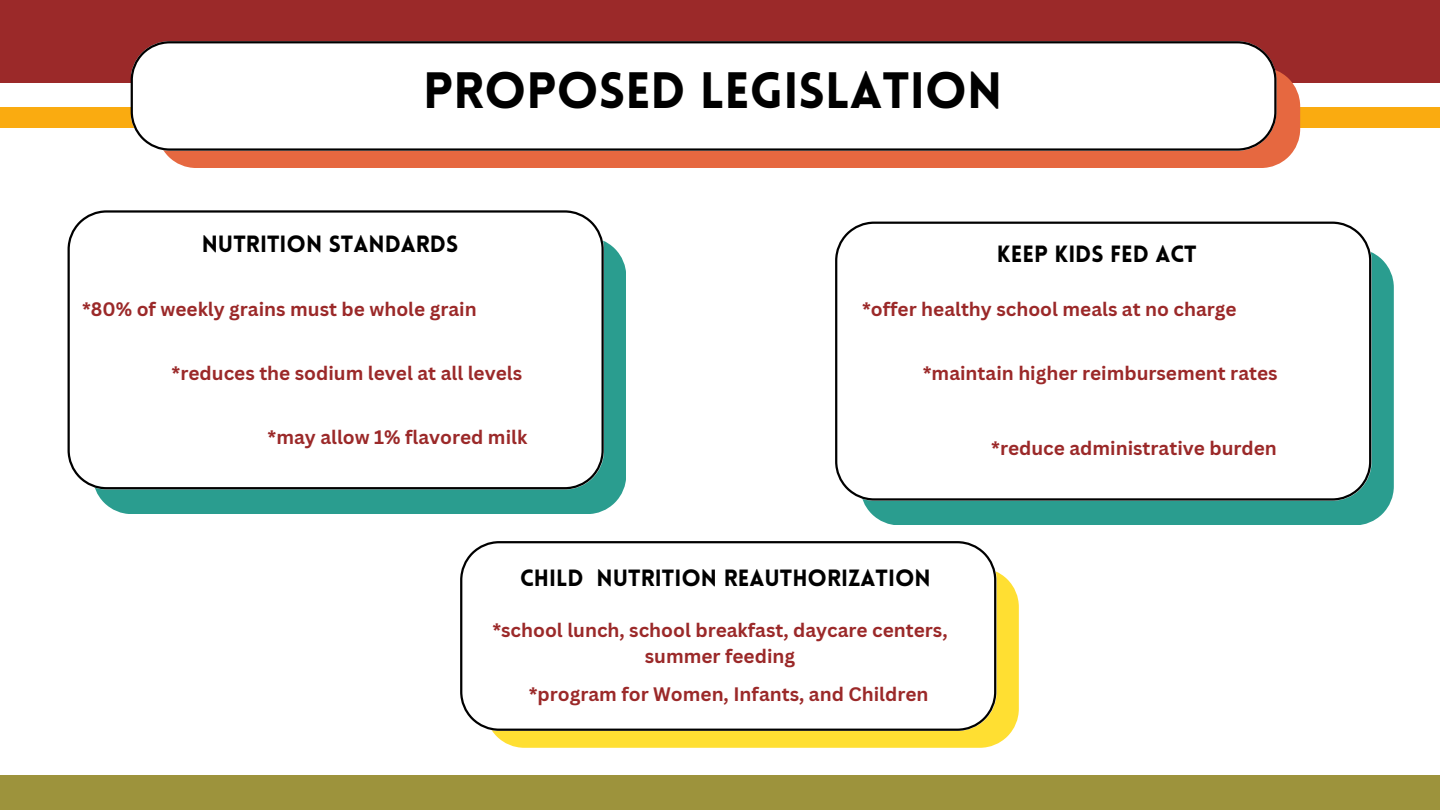
<style>
.page{position:relative;width:1440px;height:810px;background:#fff}
.page>*{position:absolute;margin:0;border:0;box-sizing:border-box;transform-origin:0 0}
.t1{font:900 50px "Lovelo";color:#000}
.t2{font:900 23px "Lovelo";color:#000}
.t3{font:700 19px "Canva Sans";color:#9b2929}
</style>
<div class="page">
<div style="left:0;top:107px;width:1440px;height:21px;background:#faab10"></div>
<div style="left:0;top:775px;width:1440px;height:35px;background:#9d933c"></div>
<div style="left:0;top:0;width:1440px;height:82px;background:#9b2929"></div>
<div style="left:164px;top:71px;width:1136px;height:97px;background:#e66840"></div>
<div style="left:131px;top:41px;width:1146px;height:110px;background:#fff"></div>
<svg style="left:95px;top:241px;width:531px;height:273px;background:#33a093"></svg>
<svg style="left:68px;top:210px;width:536px;height:279px"></svg>
<svg style="left:492px;top:572px;width:527px;height:176px;background:#fee040"></svg>
<svg style="left:460px;top:541px;width:536px;height:190px"></svg>
<div style="left:863px;top:252px;width:531px;height:273px;background:#2a9d8f"></div>
<svg style="left:835px;top:222px;width:536px;height:279px"></svg>
<p class="t1" style="left:423px;top:71px;width:581px">PROPOSED LEGISLATION</p>
<p class="t2" style="left:202px;top:235px;width:258px">NUTRITION STANDARDS</p>
<p class="t3" style="left:82px;top:296px;width:396px">*80% of weekly grains must be whole grain</p>
<p class="t3" style="left:172px;top:360px;width:352px">*reduces the sodium level at all levels</p>
<p class="t3" style="left:268px;top:423px;width:261px">*may allow 1% flavored milk</p>
<p class="t2" style="left:997px;top:245px;width:201px">KEEP KIDS FED ACT</p>
<p class="t3" style="left:862px;top:296px;width:376px">*offer healthy school meals at no charge</p>
<p class="t3" style="left:923px;top:360px;width:356px">*maintain higher reimbursement rates</p>
<p class="t3" style="left:991px;top:434px;width:287px">*reduce administrative burden</p>
<p class="t2" style="left:520px;top:569px;width:412px">CHILD NUTRITION REAUTHORIZATION</p>
<p class="t3" style="left:492px;top:616px;width:457px">*school lunch, school breakfast, daycare centers,</p>
<p class="t3" style="left:645px;top:643px;width:152px">summer feeding</p>
<p class="t3" style="left:529px;top:680px;width:401px">*program for Women, Infants, and Children</p>
</div>
